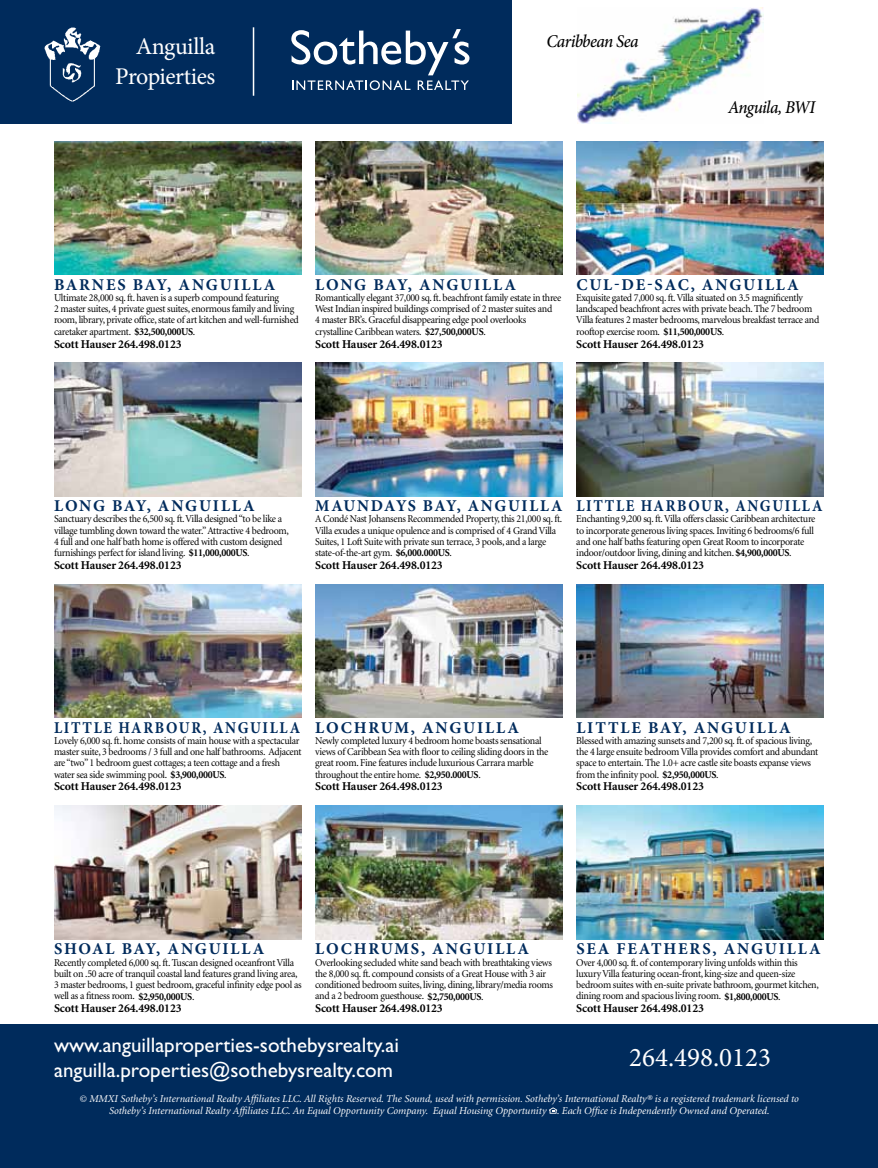
<style>
.page{position:relative;width:878px;height:1168px;background:#fff}
.page>*{position:absolute;margin:0;border:0;box-sizing:border-box;transform-origin:0 0}
.t1{font:27px "Minion Pro";color:#fff}
.t2{font:24px/30.2px "Minion Pro";letter-spacing:-.02em;color:#fff;text-align:right}
.t3{font:21px/25.2px "Gill Sans Std";color:#fff}
.t4{font:italic 500 18px "Minion Pro";letter-spacing:-.035em;color:#000;scale:.95 1}
.t5{font:700 16.5px "Minion Pro";letter-spacing:.11em;color:#002b5c}
.t6{font:700 16.5px "Minion Pro";letter-spacing:.11em;color:#002b5c;scale:.9 1}
.t7{font:700 12px "Minion";letter-spacing:-.01em;color:#000}
.t8{font:10.5px/11.2px "Minion";letter-spacing:-.03em;color:#000;scale:.95 1}
.t9{font:italic 10.5px/12.1px "Minion";color:#fff;text-align:center}
.t10{font:10.5px/11.2px "Minion";letter-spacing:-.03em;color:#000;scale:.94 1}
.s1{font-weight:700}
</style>
<div class="page">
<div style="left:0;top:0;width:512px;height:124px;background:#002b5c"></div>
<div style="left:0;top:1025px;width:878px;height:143px;background:#002b5c"></div>
<img style="left:577px;top:7px;width:186px;height:117px">
<svg style="left:549px;top:1107px;width:8px;height:6px"></svg>
<svg style="left:291px;top:29px;width:178px;height:61px"></svg>
<hr style="left:253px;top:27px;width:1px;height:69px;background:#fff">
<img style="left:44px;top:27px;width:57px;height:75px">
<img style="left:54px;top:141px;width:248px;height:134px">
<img style="left:54px;top:362px;width:247px;height:134px">
<img style="left:54px;top:584px;width:248px;height:134px">
<img style="left:54px;top:806px;width:248px;height:134px">
<img style="left:315px;top:141px;width:248px;height:134px">
<img style="left:315px;top:362px;width:247px;height:134px">
<img style="left:315px;top:584px;width:247px;height:134px">
<img style="left:315px;top:806px;width:247px;height:134px">
<img style="left:576px;top:141px;width:248px;height:134px">
<img style="left:576px;top:362px;width:248px;height:134px">
<img style="left:576px;top:584px;width:248px;height:134px">
<img style="left:576px;top:806px;width:248px;height:134px">
<h2 class="t2" style="left:115px;top:31px;width:102px">Anguilla<br>Propierties</h2>
<h3 class="t4" style="left:546px;top:29px;width:98px">Caribbean Sea</h3>
<h3 class="t4" style="left:728px;top:95px;width:93px">Anguila, BWI</h3>
<h3 class="t5" style="left:54px;top:273px;width:223px">BARNES BAY, ANGUILLA</h3>
<p class="t8" style="left:54px;top:292px;width:259px">Ultimate 28,000 sq. ft. haven is a superb compound featuring<br>2 master suites, 4 private guest suites, enormous family and living room, library, private office, state of art kitchen and well-furnished caretaker apartment. <span class="s1">$32,500,000US</span>.</p>
<p class="t7" style="left:54px;top:338px;width:129px">Scott Hauser 264.498.0123</p>
<h3 class="t5" style="left:315px;top:273px;width:202px">LONG BAY, ANGUILLA</h3>
<p class="t8" style="left:315px;top:292px;width:260px">Romantically elegant 37,000 sq. ft. beachfront family estate in three West Indian inspired buildings comprised of 2 master suites and<br>4 master BR’s. Graceful disappearing edge pool overlooks crystalline Caribbean waters. <span class="s1">$27,500,000US</span>.</p>
<p class="t7" style="left:315px;top:338px;width:129px">Scott Hauser 264.498.0123</p>
<h3 class="t5" style="left:576px;top:273px;width:224px">CUL-DE-SAC, ANGUILLA</h3>
<p class="t8" style="left:576px;top:292px;width:257px">Exquisite gated 7,000 sq. ft. Villa situated on 3.5 magnificently landscaped beachfront acres with private beach. The 7 bedroom Villa features 2 master bedrooms, marvelous breakfast terrace and rooftop exercise room. <span class="s1">$11,500,000US</span>.</p>
<p class="t7" style="left:576px;top:338px;width:129px">Scott Hauser 264.498.0123</p>
<h3 class="t5" style="left:54px;top:494px;width:202px">LONG BAY, ANGUILLA</h3>
<p class="t8" style="left:54px;top:514px;width:249px">Sanctuary describes the 6,500 sq. ft. Villa designed “to be like a village tumbling down toward the water.” Attractive 4 bedroom, 4 full and one half bath home is offered with custom designed furnishings perfect for island living. <span class="s1">$11,000,000US</span>.</p>
<p class="t7" style="left:54px;top:559px;width:129px">Scott Hauser 264.498.0123</p>
<h3 class="t5" style="left:315px;top:494px;width:249px">MAUNDAYS BAY, ANGUILLA</h3>
<p class="t10" style="left:315px;top:514px;width:264px">A Condé Nast Johansens Recommended Property, this 21,000 sq. ft.<br>Villa exudes a unique opulence and is comprised of 4 Grand Villa Suites, 1 Loft Suite with private sun terrace, 3 pools, and a large state-of-the-art gym. <span class="s1">$6,000.000US</span>.</p>
<p class="t7" style="left:315px;top:559px;width:129px">Scott Hauser 264.498.0123</p>
<h3 class="t6" style="left:576px;top:494px;width:275px">LITTLE HARBOUR, ANGUILLA</h3>
<p class="t8" style="left:576px;top:514px;width:253px">Enchanting 9,200 sq. ft. Villa offers classic Caribbean architecture to incorporate generous living spaces. Inviting 6 bedrooms/6 full and one half baths featuring open Great Room to incorporate indoor/outdoor living, dining and kitchen. <span class="s1">$4,900,000US</span>.</p>
<p class="t7" style="left:576px;top:559px;width:129px">Scott Hauser 264.498.0123</p>
<h3 class="t6" style="left:54px;top:715px;width:275px">LITTLE HARBOUR, ANGUILLA</h3>
<p class="t8" style="left:54px;top:735px;width:262px">Lovely 6,000 sq. ft. home consists of main house with a spectacular master suite, 3 bedrooms / 3 full and one half bathrooms. Adjacent are “two” 1 bedroom guest cottages; a teen cottage and a fresh water sea side swimming pool. <span class="s1">$3,900,000US</span>.</p>
<p class="t7" style="left:54px;top:780px;width:129px">Scott Hauser 264.498.0123</p>
<h3 class="t5" style="left:315px;top:715px;width:205px">LOCHRUM, ANGUILLA</h3>
<p class="t8" style="left:315px;top:735px;width:247px">Newly completed luxury 4 bedroom home boasts sensational views of Caribbean Sea with floor to ceiling sliding doors in the great room. Fine features include luxurious Carrara marble throughout the entire home. <span class="s1">$2,950.000US</span>.</p>
<p class="t7" style="left:315px;top:780px;width:129px">Scott Hauser 264.498.0123</p>
<h3 class="t5" style="left:576px;top:715px;width:216px">LITTLE BAY, ANGUILLA</h3>
<p class="t8" style="left:576px;top:735px;width:256px">Blessed with amazing sunsets and 7,200 sq. ft. of spacious living, the 4 large ensuite bedroom Villa provides comfort and abundant space to entertain. The 1.0+ acre castle site boasts expanse views from the infinity pool. <span class="s1">$2,950,000US</span>.</p>
<p class="t7" style="left:576px;top:780px;width:129px">Scott Hauser 264.498.0123</p>
<h3 class="t5" style="left:54px;top:937px;width:212px">SHOAL BAY, ANGUILLA</h3>
<p class="t8" style="left:54px;top:957px;width:262px">Recently completed 6,000 sq. ft. Tuscan designed oceanfront Villa built on .50 acre of tranquil coastal land features grand living area, 3 master bedrooms, 1 guest bedroom, graceful infinity edge pool as well as a fitness room. <span class="s1">$2,950,000US</span>.</p>
<p class="t7" style="left:54px;top:1002px;width:129px">Scott Hauser 264.498.0123</p>
<h3 class="t5" style="left:315px;top:937px;width:215px">LOCHRUMS, ANGUILLA</h3>
<p class="t8" style="left:315px;top:957px;width:252px">Overlooking secluded white sand beach with breathtaking views the 8,000 sq. ft. compound consists of a Great House with 3 air conditioned bedroom suites, living, dining, library/media rooms and a 2 bedroom guesthouse. <span class="s1">$2,750,000US</span>.</p>
<p class="t7" style="left:315px;top:1002px;width:129px">Scott Hauser 264.498.0123</p>
<h3 class="t5" style="left:576px;top:937px;width:246px">SEA FEATHERS, ANGUILLA</h3>
<p class="t8" style="left:576px;top:957px;width:257px">Over 4,000 sq. ft. of contemporary living unfolds within this luxury Villa featuring ocean-front, king-size and queen-size bedroom suites with en-suite private bathroom, gourmet kitchen, dining room and spacious living room. <span class="s1">$1,800,000US</span>.</p>
<p class="t7" style="left:576px;top:1002px;width:129px">Scott Hauser 264.498.0123</p>
<h3 class="t3" style="left:54px;top:1032px;width:346px">www.anguillaproperties-sothebysrealty.ai anguilla.properties@sothebysrealty.com</h3>
<h1 class="t1" style="left:629px;top:1039px;width:143px">264.498.0123</h1>
<p class="t9" style="left:80px;top:1092px;width:721px">© MMXI Sotheby’s International Realty Affiliates LLC. All Rights Reserved. The Sound, used with permission. Sotheby’s International Realty® is a registered trademark licensed to<br>Sotheby’s International Realty Affiliates LLC. An Equal Opportunity Company. Equal Housing Opportunity . Each Office is Independently Owned and Operated.</p>
</div>
